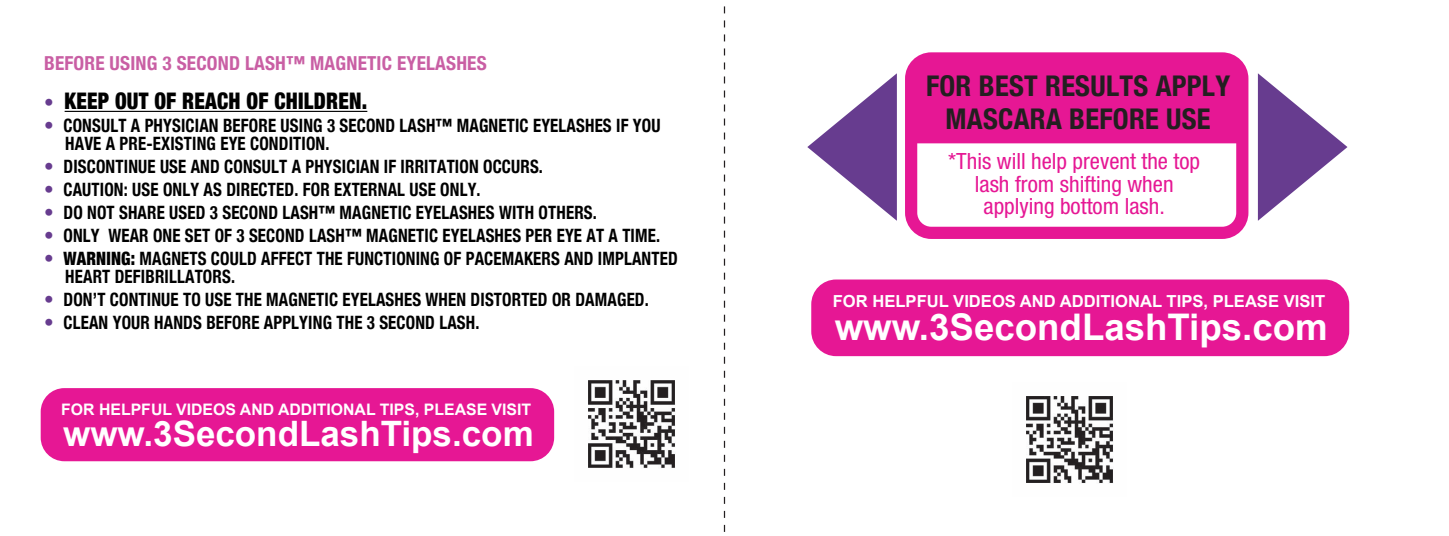
<style>
.page{position:relative;width:1449px;height:536px;background:#fff}
.page>*{position:absolute;margin:0;border:0;box-sizing:border-box;transform-origin:0 0}
.t1{font:700 36.75px "Arial";color:#fff}
.t2{font:700 35px "Arial";color:#fff}
.t3{font:700 condensed 28.53px/32.6px "Helvetica Neue";letter-spacing:.01em;color:#231f20;text-align:center}
.t4{font:900 condensed 22.75px "Helvetica Neue";letter-spacing:.01em;color:#000;scale:.92 1}
.t5{font:condensed 22.4px/22.4px "Helvetica Neue";color:#e61794;text-align:center}
.t6{font:700 condensed 19.25px "Helvetica Neue";letter-spacing:.01em;color:#c95fa4}
.t7{font:700 condensed 18.38px/17.5px "Helvetica Neue";letter-spacing:.01em;color:#000;scale:.92 1}
.t8{font:700 16.62px "Arial";color:#fff}
.t9{font:700 15.92px "Arial";color:#fff}
.s1{font-weight:700;font-size:19.25px;color:#673c8f}
.s2{font-size:19.25px;color:#673c8f}
.s3{font-weight:900}
</style>
<div class="page">
<svg style="left:724px;top:6px;width:1px;height:526px"></svg>
<div style="left:41px;top:388px;width:513px;height:73px;background:#e61794;border-radius:24px"></div>
<div style="left:811px;top:279px;width:538px;height:77px;background:#e61794;border-radius:25px"></div>
<hr style="left:65px;top:111px;width:302px;height:1px;background:#000">
<svg style="left:905px;top:52px;width:343px;height:187px"></svg>
<div style="left:911px;top:56px;width:331px;height:87px;background:#e61794"></div>
<svg style="left:807px;top:73px;width:90px;height:148px"></svg>
<svg style="left:1258px;top:73px;width:89px;height:148px"></svg>
<img style="left:588px;top:380px;width:87px;height:88px">
<img style="left:1026px;top:396px;width:87px;height:87px">
<p class="t6" style="left:44px;top:47px;width:444px">BEFORE USING 3 SECOND LASH™ MAGNETIC EYELASHES</p>
<p class="t4" style="left:44px;top:82px;width:353px"><span class="s1">•</span> KEEP OUT OF REACH OF CHILDREN.</p>
<p class="t7" style="left:65px;top:116px;width:649px;text-indent:-21px"><span class="s2">•</span> CONSULT A PHYSICIAN BEFORE USING 3 SECOND LASH™ MAGNETIC EYELASHES IF YOU<br>HAVE A PRE-EXISTING EYE CONDITION.</p>
<p class="t7" style="left:44px;top:156px;width:544px"><span class="s2">•</span> DISCONTINUE USE AND CONSULT A PHYSICIAN IF IRRITATION OCCURS.</p>
<p class="t7" style="left:44px;top:179px;width:476px"><span class="s2">•</span> CAUTION: USE ONLY AS DIRECTED. FOR EXTERNAL USE ONLY.</p>
<p class="t7" style="left:44px;top:202px;width:602px"><span class="s2">•</span> DO NOT SHARE USED 3 SECOND LASH™ MAGNETIC EYELASHES WITH OTHERS.</p>
<p class="t7" style="left:44px;top:225px;width:671px"><span class="s2">•</span> ONLY WEAR ONE SET OF 3 SECOND LASH™ MAGNETIC EYELASHES PER EYE AT A TIME.</p>
<p class="t7" style="left:65px;top:249px;width:667px;text-indent:-21px"><span class="s2">•</span> <span class="s3">WARNING:</span> MAGNETS COULD AFFECT THE FUNCTIONING OF PACEMAKERS AND IMPLANTED<br>HEART DEFIBRILLATORS.</p>
<p class="t7" style="left:44px;top:289px;width:659px"><span class="s2">•</span> DON’T CONTINUE TO USE THE MAGNETIC EYELASHES WHEN DISTORTED OR DAMAGED.</p>
<p class="t7" style="left:44px;top:312px;width:475px"><span class="s2">•</span> CLEAN YOUR HANDS BEFORE APPLYING THE 3 SECOND LASH.</p>
<p class="t9" style="left:61px;top:398px;width:472px">FOR HELPFUL VIDEOS AND ADDITIONAL TIPS, PLEASE VISIT</p>
<h2 class="t2" style="left:63px;top:410px;width:472px">www.3SecondLashTips.com</h2>
<h3 class="t3" style="left:926px;top:68px;width:306px">FOR BEST RESULTS APPLY<br>MASCARA BEFORE USE</h3>
<p class="t5" style="left:948px;top:150px;width:253px">*This will help prevent the top lash from shifting when applying bottom lash.</p>
<p class="t8" style="left:833px;top:290px;width:494px">FOR HELPFUL VIDEOS AND ADDITIONAL TIPS, PLEASE VISIT</p>
<h1 class="t1" style="left:835px;top:302px;width:495px">www.3SecondLashTips.com</h1>
</div>
